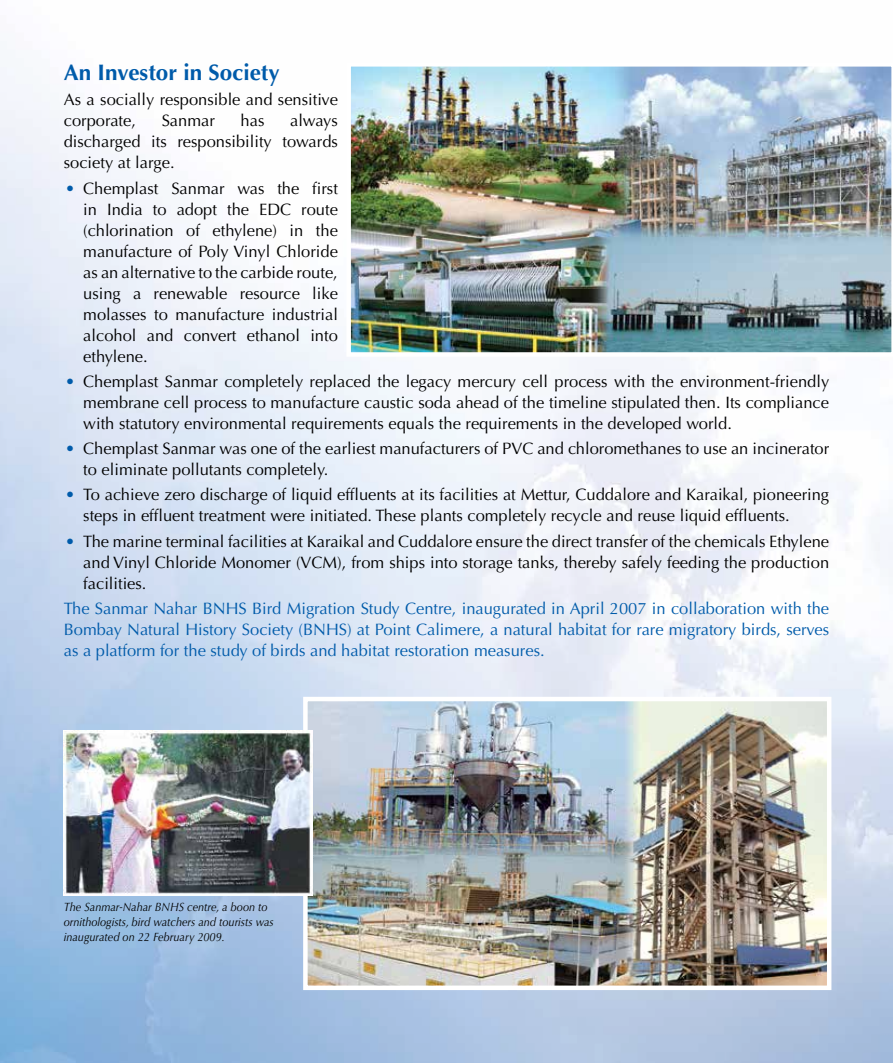
<style>
.page{position:relative;width:893px;height:1063px;background:#fff}
.page>*{position:absolute;margin:0;border:0;box-sizing:border-box;transform-origin:0 0}
.t1{font:700 22.5px "Optima";color:#005baa}
.t2{font:16.5px/21px "Optima";color:#000;text-align:justify}
.t3{font:16.5px/21px "Optima";color:#005baa;text-align:justify}
.t4{font:italic 12px/15px "Optima";color:#000;scale:.91 1}
.s1{color:#005baa}
</style>
<div class="page">
<img style="left:346px;top:66px;width:546px;height:291px">
<img style="left:308px;top:702px;width:518px;height:283px">
<div style="left:303px;top:697px;width:528px;height:293px;border:4px solid #fff"></div>
<img style="left:64px;top:730px;width:248px;height:166px">
<h1 class="t1" style="left:64px;top:59px;width:217px">An Investor in Society</h1>
<p class="t2" style="left:64px;top:90px;width:276px">As a socially responsible and sensitive corporate,</p>
<p class="t2" style="left:64px;top:111px;width:276px;text-indent:226px">always discharged its responsibility towards society at large.</p>
<p class="t2" style="left:83px;top:178px;width:256px;text-indent:-18px"><span class="s1">•</span> Chemplast Sanmar was the first in India to adopt the EDC route (chlorination of ethylene) in the manufacture of Poly Vinyl Chloride as an alternative to the carbide route, using a renewable resource like molasses to manufacture industrial alcohol and convert ethanol into ethylene.</p>
<p class="t2" style="left:83px;top:371px;width:747px;text-indent:-18px"><span class="s1">•</span> Chemplast Sanmar completely replaced the legacy mercury cell process with the environment-friendly membrane cell process to manufacture caustic soda ahead of the timeline stipulated then. Its compliance with statutory environmental requirements equals the requirements in the developed world.</p>
<p class="t2" style="left:83px;top:438px;width:747px;text-indent:-18px"><span class="s1">•</span> Chemplast Sanmar was one of the earliest manufacturers of PVC and chloromethanes to use an incinerator to eliminate pollutants completely.</p>
<p class="t2" style="left:83px;top:485px;width:747px;text-indent:-18px"><span class="s1">•</span> To achieve zero discharge of liquid effluents at its facilities at Mettur, Cuddalore and Karaikal, pioneering steps in effluent treatment were initiated. These plants completely recycle and reuse liquid effluents.</p>
<p class="t2" style="left:83px;top:531px;width:747px;text-indent:-18px"><span class="s1">•</span> The marine terminal facilities at Karaikal and Cuddalore ensure the direct transfer of the chemicals Ethylene and Vinyl Chloride Monomer (VCM), from ships into storage tanks, thereby safely feeding the production facilities.</p>
<p class="t3" style="left:64px;top:598px;width:767px">The Sanmar Nahar BNHS Bird Migration Study Centre, inaugurated in April 2007 in collaboration with the Bombay Natural History Society (BNHS) at Point Calimere, a natural habitat for rare migratory birds, serves as a platform for the study of birds and habitat restoration measures.</p>
<p class="t2" style="left:162px;top:111px;width:55px">Sanmar</p>
<p class="t2" style="left:241px;top:111px;width:25px">has</p>
<p class="t4" style="left:64px;top:900px;width:232px">The Sanmar-Nahar BNHS centre, a boon to ornithologists, bird watchers and tourists was inaugurated on 22 February 2009.</p>
</div>
